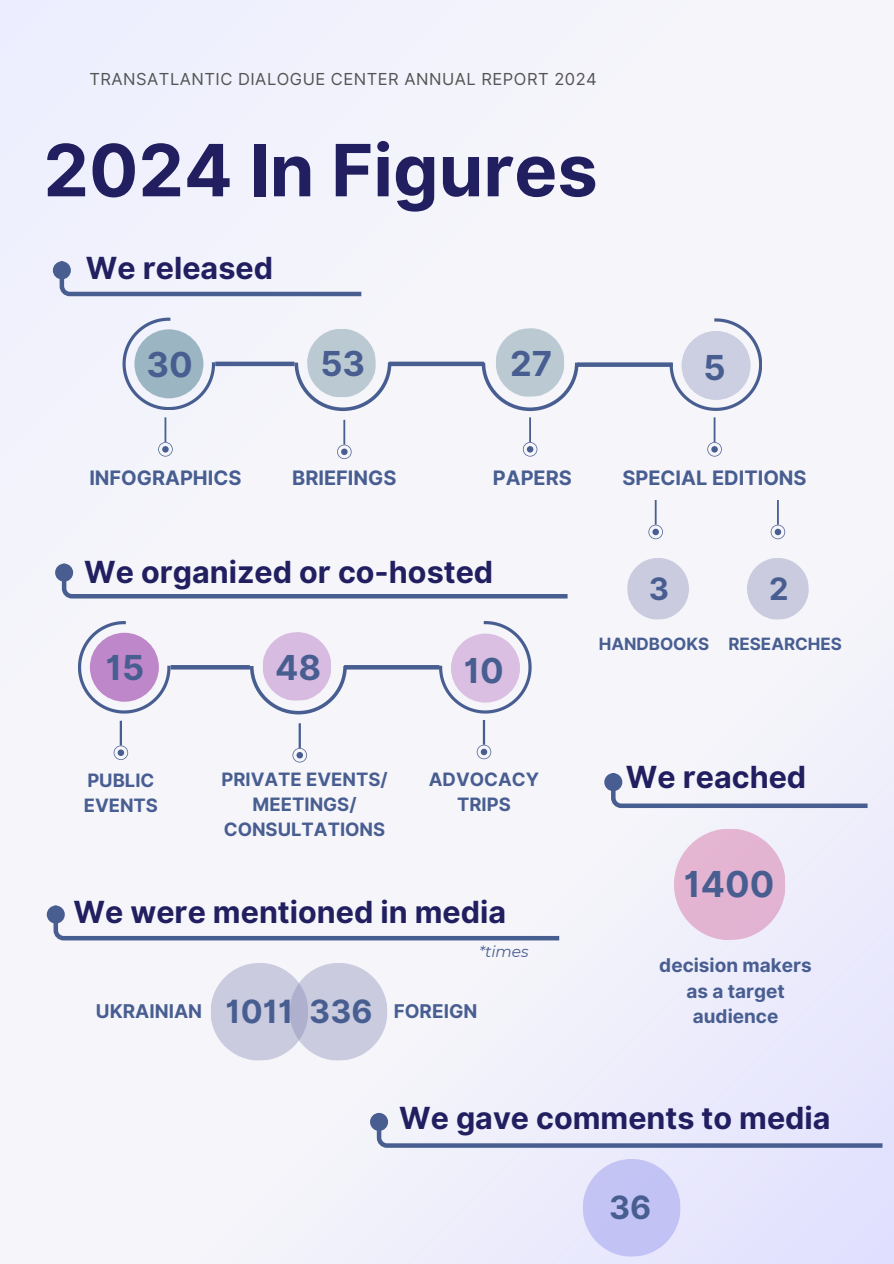
<style>
.page{position:relative;width:894px;height:1264px;background:#fff}
.page>*{position:absolute;margin:0;border:0;box-sizing:border-box;transform-origin:0 0}
.t1{font:700 72px "Inter";color:#211f60}
.t2{font:700 35.7px "Inter";color:#485e91}
.t3{font:700 34.35px "Inter";color:#485e91}
.t4{font:700 31.95px "Inter";color:#485e91}
.t5{font:700 30.9px "Inter";color:#485e91}
.t6{font:700 30.45px "Inter";color:#211f60}
.t7{font:700 19.95px "Inter";color:#485e91}
.t8{font:700 18.9px/25.8px "Inter";color:#485e91;text-align:center}
.t9{font:700 18.45px/24.8px "Inter";color:#485e91;text-align:center}
.t10{font:700 16.95px "Inter";color:#485e91}
.t11{font:16.5px "Inter";letter-spacing:.03em;color:#545454}
.t12{font:italic 15.45px "Montserrat";color:#485e91}
.s1{font-size:31.95px}
</style>
<div class="page">
<div style="left:0;top:0;width:893px;height:1263px;background:#f5f5fa"></div>
<svg style="left:669px;top:318px;width:92px;height:92px"></svg>
<div style="left:681px;top:331px;width:69px;height:68px;background:#cccee1;border-radius:50%"></div>
<svg style="left:123px;top:317px;width:92px;height:93px"></svg>
<div style="left:134px;top:329px;width:69px;height:69px;background:#9bb5c2;border-radius:50%"></div>
<div style="left:215px;top:361px;width:79px;height:5px;background:#485e91"></div>
<div style="left:388px;top:361px;width:95px;height:5px;background:#485e91"></div>
<div style="left:577px;top:362px;width:95px;height:5px;background:#485e91"></div>
<svg style="left:294px;top:329px;width:97px;height:82px"></svg>
<hr style="left:164px;top:417px;width:2px;height:25px;background:#485e91">
<svg style="left:158px;top:442px;width:15px;height:14px"></svg>
<hr style="left:529px;top:417px;width:2px;height:25px;background:#485e91">
<svg style="left:522px;top:442px;width:15px;height:14px"></svg>
<hr style="left:343px;top:420px;width:2px;height:24px;background:#485e91">
<svg style="left:337px;top:444px;width:14px;height:15px"></svg>
<svg style="left:481px;top:328px;width:97px;height:83px"></svg>
<hr style="left:713px;top:417px;width:2px;height:25px;background:#485e91">
<svg style="left:707px;top:442px;width:14px;height:14px"></svg>
<hr style="left:654px;top:500px;width:2px;height:24px;background:#485e91">
<svg style="left:648px;top:524px;width:14px;height:15px"></svg>
<hr style="left:776px;top:500px;width:2px;height:24px;background:#485e91">
<svg style="left:770px;top:524px;width:15px;height:15px"></svg>
<svg style="left:627px;top:558px;width:62px;height:62px"></svg>
<svg style="left:747px;top:558px;width:62px;height:62px"></svg>
<svg style="left:57px;top:275px;width:305px;height:22px"></svg>
<div style="left:55px;top:263px;width:14px;height:14px;background:#485e91;border-radius:50%"></div>
<div style="left:53px;top:261px;width:18px;height:18px;border:4px solid #485e91;border-radius:50%"></div>
<svg style="left:211px;top:963px;width:176px;height:98px"></svg>
<svg style="left:51px;top:917px;width:509px;height:24px"></svg>
<div style="left:49px;top:907px;width:13px;height:14px;background:#485e91;border-radius:50%"></div>
<div style="left:47px;top:905px;width:18px;height:18px;border:4px solid #485e91;border-radius:50%"></div>
<svg style="left:581px;top:1157px;width:100px;height:100px"></svg>
<svg style="left:374px;top:1125px;width:512px;height:24px"></svg>
<div style="left:372px;top:1115px;width:13px;height:13px;background:#485e91;border-radius:50%"></div>
<div style="left:370px;top:1112px;width:18px;height:18px;border:4px solid #485e91;border-radius:50%"></div>
<svg style="left:674px;top:829px;width:112px;height:111px"></svg>
<svg style="left:609px;top:785px;width:259px;height:24px"></svg>
<div style="left:606px;top:775px;width:14px;height:14px;background:#485e91;border-radius:50%"></div>
<div style="left:604px;top:773px;width:18px;height:18px;border:4px solid #485e91;border-radius:50%"></div>
<svg style="left:60px;top:576px;width:508px;height:23px"></svg>
<div style="left:57px;top:566px;width:14px;height:13px;background:#485e91;border-radius:50%"></div>
<div style="left:55px;top:563px;width:18px;height:18px;border:4px solid #485e91;border-radius:50%"></div>
<svg style="left:439px;top:621px;width:92px;height:92px"></svg>
<div style="left:451px;top:633px;width:68px;height:69px;background:#dabfe2;border-radius:50%"></div>
<svg style="left:78px;top:621px;width:92px;height:92px"></svg>
<div style="left:90px;top:632px;width:68px;height:69px;background:#be87c9;border-radius:50%"></div>
<hr style="left:171px;top:665px;width:79px;height:4px;background:#485e91">
<hr style="left:344px;top:665px;width:95px;height:4px;background:#485e91">
<svg style="left:250px;top:632px;width:96px;height:82px"></svg>
<hr style="left:120px;top:720px;width:2px;height:25px;background:#485e91">
<svg style="left:114px;top:745px;width:14px;height:15px"></svg>
<hr style="left:298px;top:723px;width:3px;height:25px;background:#485e91">
<svg style="left:292px;top:748px;width:15px;height:14px"></svg>
<hr style="left:482px;top:720px;width:3px;height:24px;background:#485e91">
<svg style="left:476px;top:744px;width:15px;height:15px"></svg>
<p class="t11" style="left:89px;top:69px;width:509px">TRANSATLANTIC DIALOGUE CENTER ANNUAL REPORT 2024</p>
<p class="t1" style="left:43px;top:127px;width:555px">2024 In Figures</p>
<p class="t6" style="left:86px;top:250px;width:188px">We released</p>
<p class="t3" style="left:510px;top:342px;width:44px">27</p>
<p class="t3" style="left:146px;top:344px;width:48px">30</p>
<p class="t3" style="left:320px;top:343px;width:46px">53</p>
<p class="t3" style="left:703px;top:347px;width:24px">5</p>
<p class="t7" style="left:89px;top:466px;width:154px">INFOGRAPHICS</p>
<h1 class="t7" style="left:292px;top:466px;width:106px">BRIEFINGS</h1>
<p class="t7" style="left:492px;top:466px;width:81px">PAPERS</p>
<p class="t7" style="left:622px;top:466px;width:186px">SPECIAL EDITIONS</p>
<p class="t6" style="left:84px;top:553px;width:410px">We organized or co-hosted</p>
<p class="t3" style="left:106px;top:647px;width:40px">15</p>
<p class="t3" style="left:275px;top:646px;width:48px">48</p>
<p class="t3" style="left:464px;top:649px;width:41px">10</p>
<p class="t5" style="left:648px;top:571px;width:22px">3</p>
<p class="t5" style="left:769px;top:571px;width:21px">2</p>
<p class="t10" style="left:598px;top:634px;width:244px">HANDBOOKS RESEARCHES</p>
<p class="t9" style="left:84px;top:768px;width:76px;text-align:left">PUBLIC<br>EVENTS</p>
<p class="t9" style="left:221px;top:767px;width:168px">PRIVATE EVENTS/<br>MEETINGS/<br>CONSULTATIONS</p>
<p class="t9" style="left:428px;top:767px;width:112px">ADVOCACY<br>TRIPS</p>
<p class="t6" style="left:74px;top:894px;width:434px">We were mentioned in media</p>
<p class="t12" style="left:479px;top:942px;width:51px">*times</p>
<p class="t8" style="left:96px;top:998px;width:383px">UKRAINIAN <span class="s1">1011 336</span> FOREIGN</p>
<p class="t6" style="left:625px;top:759px;width:182px">We reached</p>
<p class="t2" style="left:683px;top:862px;width:92px">1400</p>
<p class="t8" style="left:659px;top:951px;width:154px">decision makers as a target audience</p>
<p class="t6" style="left:399px;top:1099px;width:433px">We gave comments to media</p>
<p class="t4" style="left:609px;top:1188px;width:44px">36</p>
</div>
